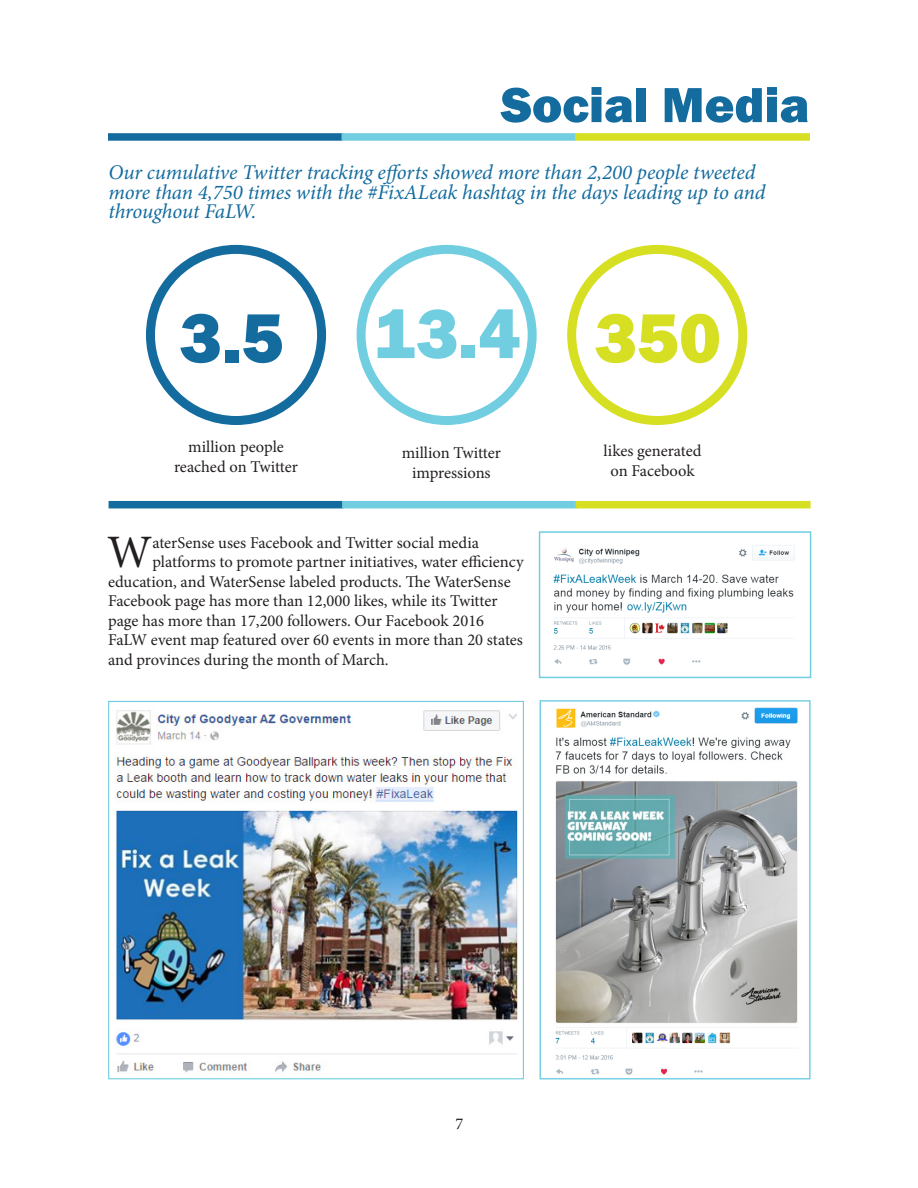
<style>
.page{position:relative;width:918px;height:1188px;background:#fff}
.page>*{position:absolute;margin:0;border:0;box-sizing:border-box;transform-origin:0 0}
.t1{font:800 72px "Franklin Gothic";color:#71cee1}
.t2{font:800 72px "Franklin Gothic";color:#136b9e}
.t3{font:800 72px "Franklin Gothic";color:#d6df21}
.t4{font:800 51px "Franklin Gothic";color:#136b9e}
.Paragraph_Style_1{font:46.5px "Minion Pro";color:#231f20}
.Paragraph_Style_2{font:italic 21px/19.5px "Minion Pro";letter-spacing:-.01em;color:#136b9e}
.Paragraph_Style_1-2{font:16.5px/19.5px "Minion Pro";color:#231f20;text-align:center}
</style>
<div class="page">
<div style="left:108px;top:133px;width:235px;height:8px;background:#136b9e"></div>
<div style="left:342px;top:133px;width:234px;height:8px;background:#71cee1"></div>
<div style="left:575px;top:133px;width:235px;height:8px;background:#d6df21"></div>
<div style="left:109px;top:501px;width:234px;height:7px;background:#136b9e"></div>
<div style="left:342px;top:501px;width:235px;height:7px;background:#71cee1"></div>
<div style="left:576px;top:501px;width:235px;height:7px;background:#d6df21"></div>
<div style="left:146px;top:245px;width:180px;height:180px;border:9px solid #136b9e;border-radius:50%"></div>
<div style="left:357px;top:245px;width:180px;height:180px;border:9px solid #71cee1;border-radius:50%"></div>
<div style="left:567px;top:245px;width:180px;height:180px;border:9px solid #d6df21;border-radius:50%"></div>
<img style="left:115px;top:710px;width:403px;height:364px">
<div style="left:108px;top:701px;width:416px;height:378px;border:1px solid #71cee1"></div>
<img style="left:555px;top:707px;width:243px;height:368px">
<div style="left:540px;top:700px;width:271px;height:379px;border:1px solid #71cee1"></div>
<img style="left:553px;top:545px;width:242px;height:120px">
<div style="left:539px;top:531px;width:272px;height:147px;border:2px solid #71cee1"></div>
<p class="t4" style="left:501px;top:72px;width:310px">Social Media</p>
<p class="Paragraph_Style_2" style="left:109px;top:163px;width:658px">Our cumulative Twitter tracking efforts showed more than 2,200 people tweeted more than 4,750 times with the #FixALeak hashtag in the days leading up to and throughout FaLW.</p>
<p class="t2" style="left:179px;top:292px;width:106px">3.5</p>
<p class="t1" style="left:373px;top:287px;width:149px">13.4</p>
<p class="t3" style="left:595px;top:292px;width:128px">350</p>
<p class="Paragraph_Style_1-2" style="left:174px;top:437px;width:125px">million people reached on Twitter</p>
<p class="Paragraph_Style_1-2" style="left:604px;top:441px;width:99px">likes generated</p>
<p class="Paragraph_Style_1-2" style="left:402px;top:443px;width:101px">million Twitter</p>
<p class="Paragraph_Style_1-2" style="left:412px;top:463px;width:80px">impressions</p>
<p class="Paragraph_Style_1-2" style="left:611px;top:461px;width:86px">on Facebook</p>
<p class="Paragraph_Style_1" style="left:107px;top:521px;width:47px">W</p>
<p class="Paragraph_Style_1-2" style="left:152px;top:533px;width:328px">aterSense uses Facebook and Twitter social media</p>
<p class="Paragraph_Style_1-2" style="left:152px;top:552px;width:373px">platforms to promote partner initiatives, water efficiency</p>
<p class="Paragraph_Style_1-2" style="left:108px;top:572px;width:404px">education, and WaterSense labeled products. The WaterSense</p>
<p class="Paragraph_Style_1-2" style="left:108px;top:591px;width:391px">Facebook page has more than 12,000 likes, while its Twitter</p>
<p class="Paragraph_Style_1-2" style="left:108px;top:611px;width:378px">page has more than 17,200 followers. Our Facebook 2016</p>
<p class="Paragraph_Style_1-2" style="left:108px;top:630px;width:417px">FaLW event map featured over 60 events in more than 20 states</p>
<p class="Paragraph_Style_1-2" style="left:108px;top:650px;width:282px">and provinces during the month of March.</p>
<p class="Paragraph_Style_1-2" style="left:455px;top:1114px;width:9px">7</p>
</div>
